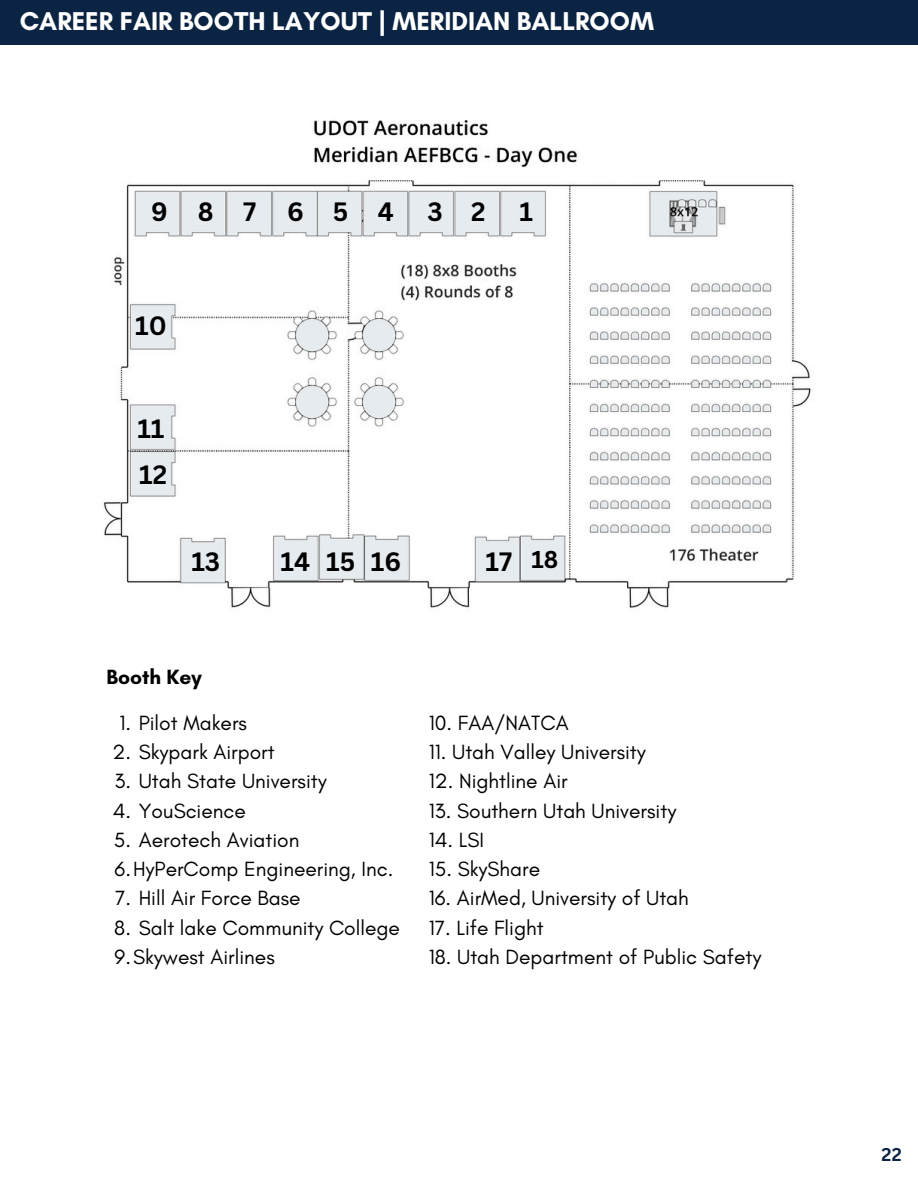
<style>
.page{position:relative;width:918px;height:1188px;background:#fff}
.page>*{position:absolute;margin:0;border:0;box-sizing:border-box;transform-origin:0 0}
.t1{font:700 26.25px "Glacial Indifference";color:#fff}
.t2{font:700 25.8px "Canva Sans";color:#000}
.t3{font:700 23.7px "Canva Sans";color:#000}
.t4{font:21px "Glacial Indifference";color:#000}
.t5{font:700 21px "Glacial Indifference";color:#000}
.t6{font:700 18px "Canva Sans";color:#0b2444}
</style>
<div class="page">
<div style="left:0;top:0;width:918px;height:44px;background:#0b2444"></div>
<img style="left:103px;top:120px;width:708px;height:488px">
<h1 class="t1" style="left:20px;top:6px;width:636px">CAREER FAIR BOOTH LAYOUT | MERIDIAN BALLROOM</h1>
<p class="t2" style="left:151px;top:194px;width:18px">9</p>
<p class="t2" style="left:198px;top:194px;width:17px">8</p>
<p class="t2" style="left:243px;top:194px;width:15px">7</p>
<p class="t2" style="left:287px;top:194px;width:18px">6</p>
<p class="t2" style="left:333px;top:194px;width:17px">5</p>
<p class="t2" style="left:378px;top:194px;width:18px">4</p>
<p class="t2" style="left:427px;top:194px;width:17px">3</p>
<p class="t2" style="left:471px;top:194px;width:16px">2</p>
<p class="t2" style="left:520px;top:194px;width:15px">1</p>
<p class="t2" style="left:135px;top:307px;width:33px">10</p>
<p class="t2" style="left:137px;top:411px;width:29px">11</p>
<p class="t2" style="left:139px;top:456px;width:29px">12</p>
<p class="t2" style="left:191px;top:544px;width:30px">13</p>
<p class="t2" style="left:281px;top:544px;width:31px">14</p>
<p class="t2" style="left:326px;top:544px;width:31px">15</p>
<p class="t2" style="left:371px;top:544px;width:32px">16</p>
<p class="t2" style="left:485px;top:544px;width:28px">17</p>
<p class="t3" style="left:531px;top:543px;width:28px">18</p>
<p class="t5" style="left:107px;top:664px;width:97px">Booth Key</p>
<p class="t4" style="left:119px;top:710px;width:129px">1. Pilot Makers</p>
<p class="t4" style="left:112px;top:739px;width:164px">2. Skypark Airport</p>
<p class="t4" style="left:114px;top:769px;width:214px">3. Utah State University</p>
<p class="t4" style="left:113px;top:798px;width:135px">4. YouScience</p>
<p class="t4" style="left:114px;top:827px;width:187px">5. Aerotech Aviation</p>
<p class="t4" style="left:115px;top:856px;width:280px">6.HyPerComp Engineering, Inc.</p>
<p class="t4" style="left:115px;top:886px;width:187px">7. Hill Air Force Base</p>
<p class="t4" style="left:114px;top:915px;width:287px">8. Salt lake Community College</p>
<p class="t4" style="left:115px;top:944px;width:162px">9.Skywest Airlines</p>
<p class="t4" style="left:429px;top:710px;width:141px">10. FAA/NATCA</p>
<p class="t4" style="left:429px;top:739px;width:218px">11. Utah Valley University</p>
<p class="t4" style="left:429px;top:769px;width:140px">12. Nightline Air</p>
<p class="t4" style="left:429px;top:798px;width:249px">13. Southern Utah University</p>
<p class="t4" style="left:429px;top:827px;width:57px">14. LSI</p>
<p class="t4" style="left:429px;top:856px;width:113px">15. SkyShare</p>
<p class="t4" style="left:429px;top:886px;width:262px">16. AirMed, University of Utah</p>
<p class="t4" style="left:429px;top:915px;width:116px">17. Life Flight</p>
<p class="t4" style="left:429px;top:944px;width:334px">18. Utah Department of Public Safety</p>
<p class="t6" style="left:882px;top:1142px;width:22px">22</p>
</div>
